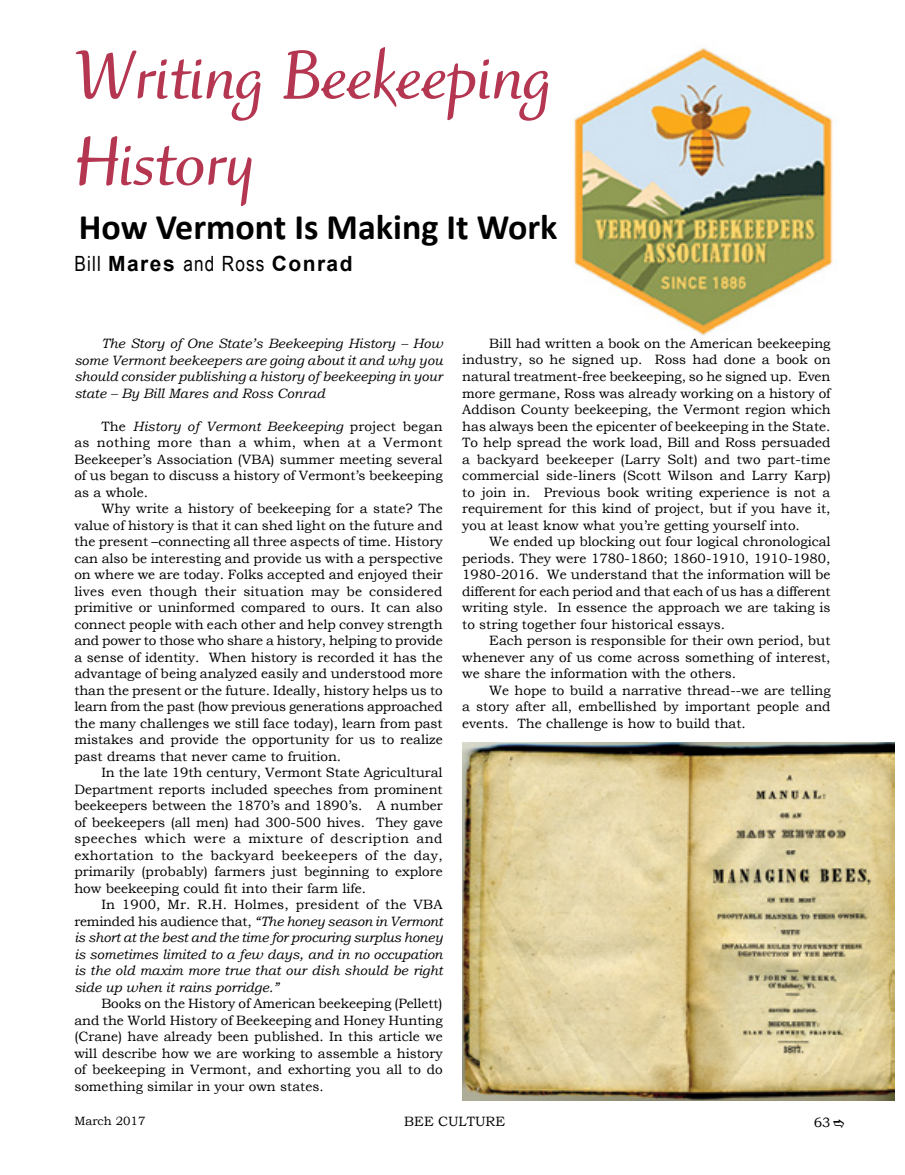
<style>
.page{position:relative;width:905px;height:1175px;background:#fff}
.page>*{position:absolute;margin:0;border:0;box-sizing:border-box;transform-origin:0 0}
.t1{font:700 72px/86.4px "Ruzicka Freehand LT Std";color:#b43651}
.t2{font:700 36px "Calibri";color:#000}
.t3{font:21px "Arial Narrow";letter-spacing:.055em;color:#000}
.t4{font:13.5px/16.5px "Bookman Old Style";color:#000;text-align:justify}
.t5{font:italic 13.5px/16.5px "Bookman Old Style";color:#000;text-align:justify}
.t6{font:12px "Bookman Old Style";color:#000}
.s1{font-family:"Arial";font-weight:700}
.s2{font-style:italic}
.s3{font-style:normal}
</style>
<div class="page">
<img style="left:462px;top:742px;width:432px;height:358px">
<img style="left:573px;top:47px;width:264px;height:289px">
<h1 class="t1" style="left:74px;top:34px;width:478px">Writing Beekeeping<br>History</h1>
<h2 class="t2" style="left:79px;top:204px;width:480px">How Vermont Is Making It Work</h2>
<h3 class="t3" style="left:74px;top:248px;width:280px">Bill <span class="s1">Mares</span> and Ross <span class="s1">Conrad</span></h3>
<p class="t5" style="left:74px;top:335px;width:370px;text-indent:27px">The Story of One State’s Beekeeping History – How some Vermont beekeepers are going about it and why you should consider publishing a history of beekeeping in your state – By Bill Mares and Ross Conrad</p>
<p class="t4" style="left:74px;top:418px;width:370px;text-indent:27px">The <span class="s2">History of Vermont Beekeeping</span> project began as nothing more than a whim, when at a Vermont Beekeeper’s Association (VBA) summer meeting several of us began to discuss a history of Vermont’s beekeeping as a whole.</p>
<p class="t4" style="left:74px;top:500px;width:370px;text-indent:27px">Why write a history of beekeeping for a state? The value of history is that it can shed light on the future and the present –connecting all three aspects of time. History can also be interesting and provide us with a perspective on where we are today. Folks accepted and enjoyed their lives even though their situation may be considered primitive or uninformed compared to ours. It can also connect people with each other and help convey strength and power to those who share a history, helping to provide a sense of identity. When history is recorded it has the advantage of being analyzed easily and understood more than the present or the future. Ideally, history helps us to learn from the past (how previous generations approached the many challenges we still face today), learn from past mistakes and provide the opportunity for us to realize past dreams that never came to fruition.</p>
<p class="t4" style="left:74px;top:764px;width:370px;text-indent:27px">In the late 19th century, Vermont State Agricultural Department reports included speeches from prominent beekeepers between the 1870’s and 1890’s. A number of beekeepers (all men) had 300-500 hives. They gave speeches which were a mixture of description and exhortation to the backyard beekeepers of the day, primarily (probably) farmers just beginning to explore how beekeeping could fit into their farm life.</p>
<p class="t5" style="left:74px;top:896px;width:370px;text-indent:27px"><span class="s3">In 1900, Mr. R.H. Holmes, president of the VBA reminded his audience that,</span> “The honey season in Vermont is short at the best and the time for procuring surplus honey is sometimes limited to a few days, and in no occupation is the old maxim more true that our dish should be right side up when it rains porridge.”</p>
<p class="t4" style="left:74px;top:995px;width:370px;text-indent:27px">Books on the History of American beekeeping (Pellett) and the World History of Beekeeping and Honey Hunting (Crane) have already been published. In this article we will describe how we are working to assemble a history of beekeeping in Vermont, and exhorting you all to do something similar in your own states.</p>
<p class="t4" style="left:462px;top:335px;width:370px;text-indent:27px">Bill had written a book on the American beekeeping industry, so he signed up. Ross had done a book on natural treatment-free beekeeping, so he signed up. Even more germane, Ross was already working on a history of Addison County beekeeping, the Vermont region which has always been the epicenter of beekeeping in the State.<br>To help spread the work load, Bill and Ross persuaded a backyard beekeeper (Larry Solt) and two part-time commercial side-liners (Scott Wilson and Larry Karp) to join in. Previous book writing experience is not a requirement for this kind of project, but if you have it, you at least know what you’re getting yourself into.</p>
<p class="t4" style="left:462px;top:533px;width:370px;text-indent:27px">We ended up blocking out four logical chronological periods. They were 1780-1860; 1860-1910, 1910-1980, 1980-2016. We understand that the information will be different for each period and that each of us has a different writing style. In essence the approach we are taking is to string together four historical essays.</p>
<p class="t4" style="left:462px;top:632px;width:370px;text-indent:27px">Each person is responsible for their own period, but whenever any of us come across something of interest, we share the information with the others.</p>
<p class="t4" style="left:462px;top:681px;width:370px;text-indent:27px">We hope to build a narrative thread--we are telling a story after all, embellished by important people and events. The challenge is how to build that.</p>
<p class="t6" style="left:74px;top:1112px;width:73px">March 2017</p>
<p class="t4" style="left:404px;top:1112px;width:102px">BEE CULTURE</p>
<p class="t4" style="left:813px;top:1114px;width:18px">63</p>
</div>
